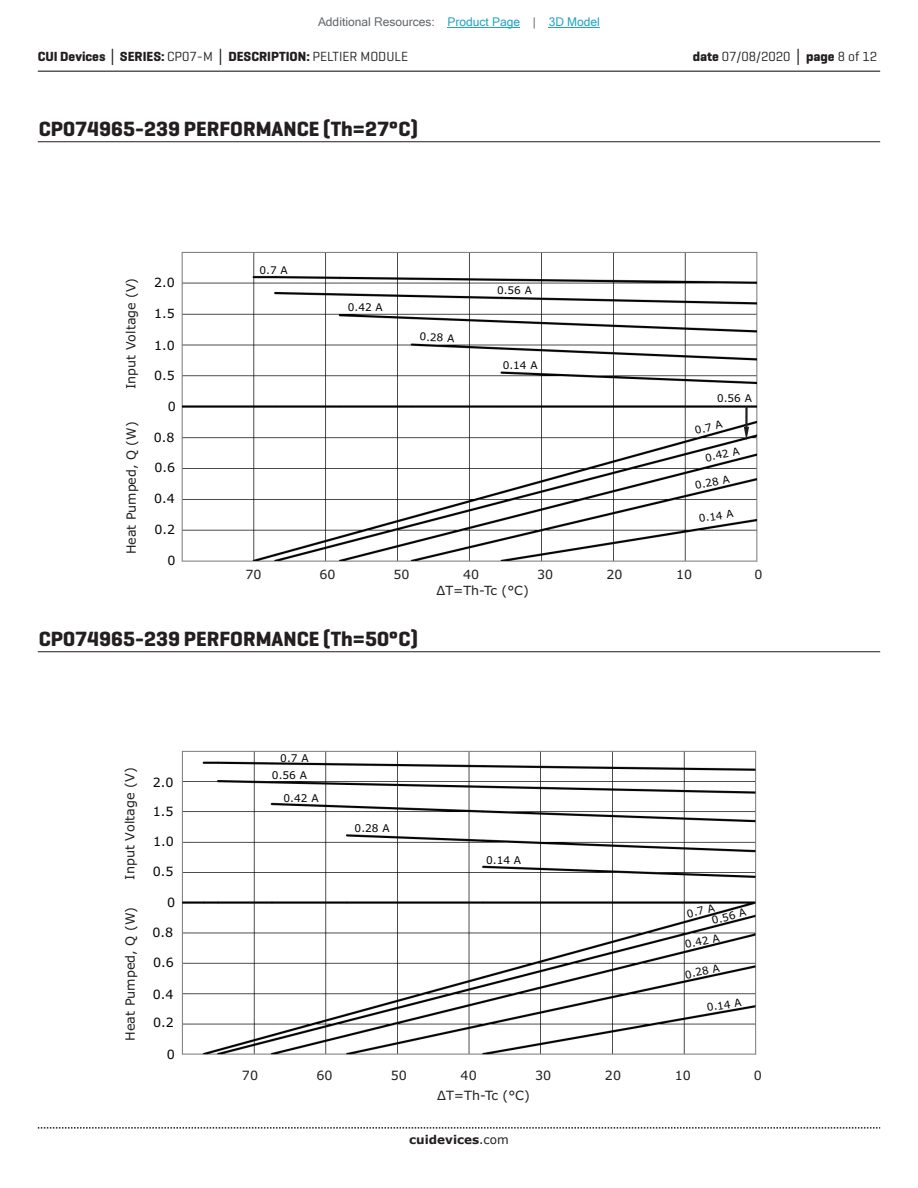
<style>
.page{position:relative;width:918px;height:1188px;background:#fff}
.page>*{position:absolute;margin:0;border:0;box-sizing:border-box;transform-origin:0 0}
.t1{font:700 21px "Geogrotesque";color:#231f20}
.t2{font:700 13.5px "Geogrotesque";color:#231f20}
.t3{font:13.5px "Geogrotesque";color:#231f20}
.t4{font:12.75px "Verdana";color:#231f20}
.t5{font:12.75px "Verdana";color:#050504}
.t6{font:12.6px "Verdana";color:#231f20}
.t7{font:12.6px "Verdana";color:#050504}
.t8{font:12px "Microsoft Sans Serif";color:#63676b}
.t9{font:700 12px "Verdana";color:#231f20}
.t10{font:10.65px "Verdana";color:#050504}
.t11{font:10.5px "Verdana";color:#050504}
.s1{color:#23a4c6}
.s2{font-family:"Verdana"}
.s3{font-weight:400}
.s4{font-weight:700}
.s5{font-family:"Verdana";font-weight:700}
</style>
<div class="page">
<hr style="left:38px;top:71px;width:842px;height:1px;background:#231f20">
<svg style="left:38px;top:1127px;width:842px;height:2px"></svg>
<img style="left:181px;top:251px;width:577px;height:311px">
<svg style="left:744px;top:406px;width:5px;height:35px"></svg>
<hr style="left:38px;top:141px;width:842px;height:1px;background:#231f20">
<img style="left:181px;top:750px;width:576px;height:305px">
<hr style="left:38px;top:651px;width:842px;height:1px;background:#231f20">
<hr style="left:448px;top:27px;width:72px;height:1px;background:#23a4c6">
<hr style="left:549px;top:27px;width:51px;height:1px;background:#23a4c6">
<p class="t8" style="left:318px;top:15px;width:283px">Additional Resources: <span class="s1">Product Page</span> | <span class="s1">3D Model</span></p>
<p class="t2" style="left:38px;top:48px;width:372px">CUI Devices <span class="s2">│</span> SERIES: <span class="s3">CP07-M</span> <span class="s2">│</span> DESCRIPTION: <span class="s3">PELTIER MODULE</span></p>
<p class="t3" style="left:693px;top:48px;width:186px"><span class="s4">date</span> 07/08/2020 <span class="s5">│</span> <span class="s4">page</span> 8 of 12</p>
<p class="t1" style="left:39px;top:116px;width:381px">CP074965-239 PERFORMANCE (Th=27°C)</p>
<p class="t6" style="left:122px;top:389px;width:113px;rotate:-90deg">Input Voltage (V)</p>
<p class="t6" style="left:123px;top:554px;width:134px;rotate:-90deg">Heat Pumped, Q (W)</p>
<p class="t7" style="left:154px;top:274px;width:22px">2.0</p>
<p class="t7" style="left:154px;top:305px;width:22px">1.5</p>
<p class="t7" style="left:154px;top:337px;width:22px">1.0</p>
<p class="t7" style="left:154px;top:367px;width:22px">0.5</p>
<p class="t7" style="left:168px;top:397px;width:10px">0</p>
<p class="t7" style="left:154px;top:429px;width:22px">0.8</p>
<p class="t7" style="left:155px;top:458px;width:22px">0.6</p>
<p class="t7" style="left:154px;top:489px;width:22px">0.4</p>
<p class="t7" style="left:154px;top:520px;width:22px">0.2</p>
<p class="t7" style="left:168px;top:552px;width:10px">0</p>
<p class="t11" style="left:260px;top:263px;width:30px">0.7 A</p>
<p class="t11" style="left:348px;top:300px;width:36px">0.42 A</p>
<p class="t11" style="left:420px;top:329px;width:36px;rotate:2deg">0.28 A</p>
<p class="t11" style="left:497px;top:283px;width:36px">0.56 A</p>
<p class="t11" style="left:503px;top:358px;width:36px">0.14 A</p>
<p class="t11" style="left:717px;top:391px;width:36px;rotate:-1deg">0.56 A</p>
<p class="t11" style="left:693px;top:424px;width:30px;rotate:-14deg">0.7 A</p>
<p class="t11" style="left:704px;top:451px;width:36px;rotate:-12deg">0.42 A</p>
<p class="t11" style="left:694px;top:479px;width:36px;rotate:-11deg">0.28 A</p>
<p class="t11" style="left:698px;top:512px;width:36px;rotate:-9deg">0.14 A</p>
<p class="t6" style="left:246px;top:566px;width:18px">70</p>
<p class="t6" style="left:320px;top:566px;width:18px">60</p>
<p class="t6" style="left:394px;top:566px;width:18px">50</p>
<p class="t6" style="left:463px;top:566px;width:18px">40</p>
<p class="t6" style="left:537px;top:566px;width:18px">30</p>
<p class="t6" style="left:607px;top:566px;width:18px">20</p>
<p class="t6" style="left:676px;top:566px;width:18px">10</p>
<p class="t6" style="left:755px;top:566px;width:10px">0</p>
<p class="t6" style="left:436px;top:582px;width:94px">ΔT=Th-Tc (°C)</p>
<p class="t1" style="left:39px;top:626px;width:381px">CP074965-239 PERFORMANCE (Th=50°C)</p>
<p class="t4" style="left:121px;top:880px;width:114px;rotate:-90deg">Input Voltage (V)</p>
<p class="t4" style="left:121px;top:1041px;width:136px;rotate:-90deg">Heat Pumped, Q (W)</p>
<p class="t5" style="left:153px;top:774px;width:22px">2.0</p>
<p class="t5" style="left:153px;top:803px;width:22px">1.5</p>
<p class="t5" style="left:153px;top:833px;width:22px">1.0</p>
<p class="t5" style="left:153px;top:863px;width:22px">0.5</p>
<p class="t5" style="left:167px;top:894px;width:10px">0</p>
<p class="t5" style="left:152px;top:924px;width:22px">0.8</p>
<p class="t5" style="left:153px;top:954px;width:22px">0.6</p>
<p class="t5" style="left:153px;top:985px;width:22px">0.4</p>
<p class="t5" style="left:153px;top:1014px;width:22px">0.2</p>
<p class="t5" style="left:167px;top:1046px;width:10px">0</p>
<p class="t10" style="left:280px;top:751px;width:30px">0.7 A</p>
<p class="t10" style="left:284px;top:791px;width:37px">0.42 A</p>
<p class="t10" style="left:272px;top:768px;width:37px">0.56 A</p>
<p class="t10" style="left:355px;top:821px;width:37px">0.28 A</p>
<p class="t10" style="left:486px;top:853px;width:37px">0.14 A</p>
<p class="t10" style="left:685px;top:907px;width:30px;rotate:-14deg">0.7 A</p>
<p class="t10" style="left:710px;top:913px;width:37px;rotate:-14deg">0.56 A</p>
<p class="t10" style="left:684px;top:968px;width:37px;rotate:-11deg">0.28 A</p>
<p class="t10" style="left:706px;top:1000px;width:37px;rotate:-9deg">0.14 A</p>
<p class="t10" style="left:684px;top:937px;width:37px;rotate:-12deg">0.42 A</p>
<p class="t4" style="left:242px;top:1066px;width:18px">70</p>
<p class="t4" style="left:316px;top:1066px;width:18px">60</p>
<p class="t4" style="left:391px;top:1066px;width:18px">50</p>
<p class="t4" style="left:461px;top:1066px;width:18px">40</p>
<p class="t4" style="left:535px;top:1066px;width:18px">30</p>
<p class="t4" style="left:605px;top:1066px;width:18px">20</p>
<p class="t4" style="left:675px;top:1066px;width:18px">10</p>
<p class="t4" style="left:754px;top:1066px;width:10px">0</p>
<p class="t4" style="left:437px;top:1086px;width:94px">ΔT=Th-Tc (°C)</p>
<p class="t9" style="left:409px;top:1131px;width:101px">cuidevices<span class="s3">.com</span></p>
</div>
